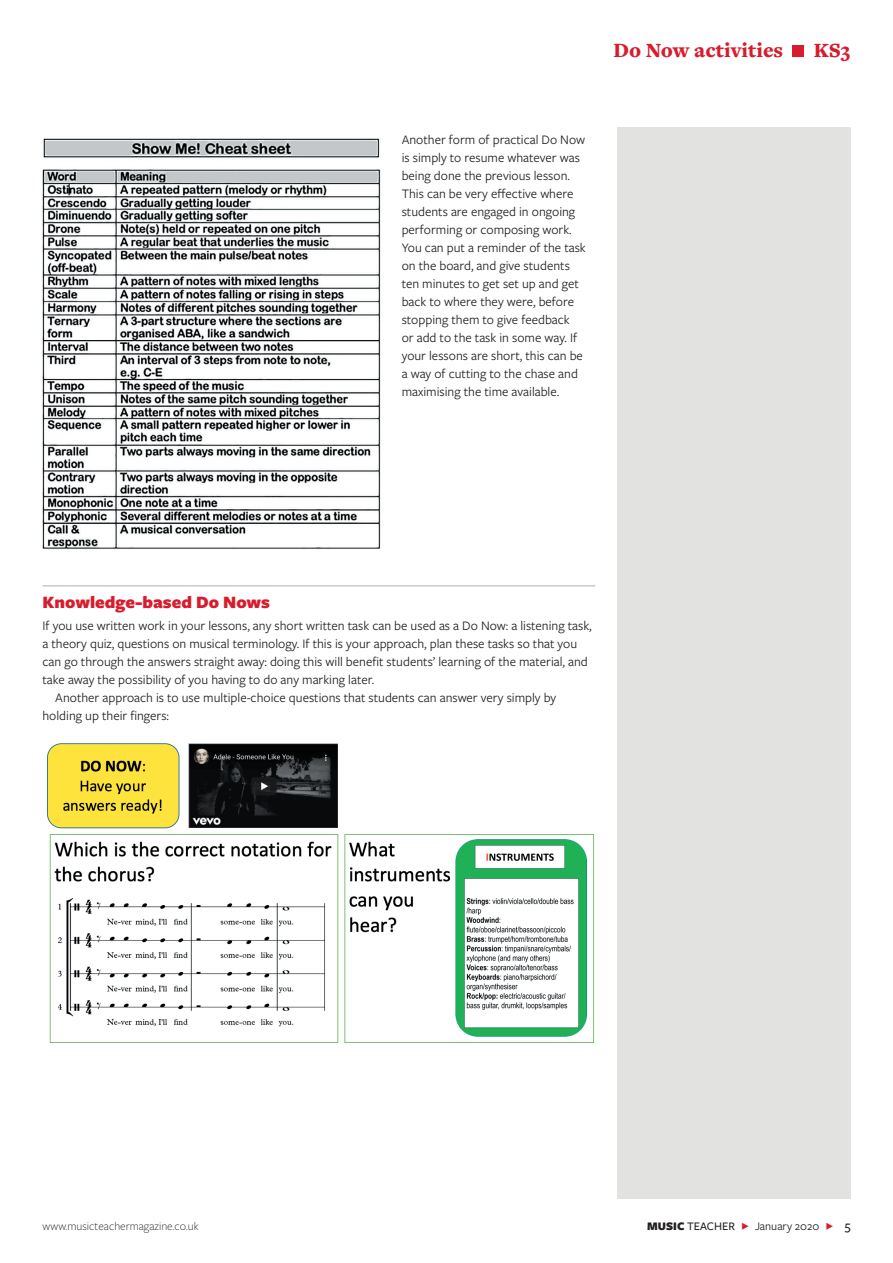
<style>
.page{position:relative;width:893px;height:1263px;background:#fff}
.page>*{position:absolute;margin:0;border:0;box-sizing:border-box;transform-origin:0 0}
.t1{font:900 21px "Freight Text Pro";color:#d81c2d}
.t2{font:900 18px "Freight Sans Pro";color:#d81c2d}
.t3{font:13.5px/18px "Freight Sans Pro";color:#231f20}
.t4{font:300 12px "Freight Sans Pro";color:#231f20}
.t5{font:12px "Freight Sans Pro";color:#231f20}
.s1{font-weight:900}
.s2{font-weight:500}
.s3{color:#d81c2d}
.s4{font-weight:500;font-size:13.5px}
</style>
<div class="page">
<div style="left:617px;top:128px;width:233px;height:1071px;background:#e2e2e1"></div>
<div style="left:793px;top:46px;width:11px;height:11px;background:#d81c2d"></div>
<hr style="left:42px;top:585px;width:553px;height:1px;background:#cdc9c8">
<img style="left:42px;top:138px;width:339px;height:411px">
<img style="left:47px;top:743px;width:547px;height:300px">
<h1 class="t1" style="left:613px;top:36px;width:171px">Do Now activities</h1>
<h1 class="t1" style="left:814px;top:36px;width:38px">KS3</h1>
<p class="t3" style="left:402px;top:130px;width:186px">Another form of practical Do Now is simply to resume whatever was being done the previous lesson.<br>This can be very effective where students are engaged in ongoing performing or composing work.<br>You can put a reminder of the task on the board, and give students ten minutes to get set up and get back to where they were, before stopping them to give feedback<br>or add to the task in some way. If your lessons are short, this can be a way of cutting to the chase and maximising the time available.</p>
<h2 class="t2" style="left:42px;top:589px;width:229px">Knowledge-based Do Nows</h2>
<p class="t3" style="left:42px;top:616px;width:551px">If you use written work in your lessons, any short written task can be used as a Do Now: a listening task,</p>
<p class="t3" style="left:42px;top:634px;width:536px">a theory quiz, questions on musical terminology. If this is your approach, plan these tasks so that you</p>
<p class="t3" style="left:42px;top:652px;width:547px">can go through the answers straight away: doing this will benefit students’ learning of the material, and</p>
<p class="t3" style="left:42px;top:670px;width:333px">take away the possibility of you having to do any marking later.</p>
<p class="t3" style="left:55px;top:688px;width:502px">Another approach is to use multiple-choice questions that students can answer very simply by</p>
<p class="t3" style="left:42px;top:706px;width:128px">holding up their fingers:</p>
<p class="t4" style="left:42px;top:1218px;width:158px">www.musicteachermagazine.co.uk</p>
<p class="t5" style="left:647px;top:1218px;width:205px"><span class="s1">MUSIC</span> <span class="s2">TEACHER</span> <span class="s3">F</span> January 2020 <span class="s3">F</span> <span class="s4">5</span></p>
</div>
